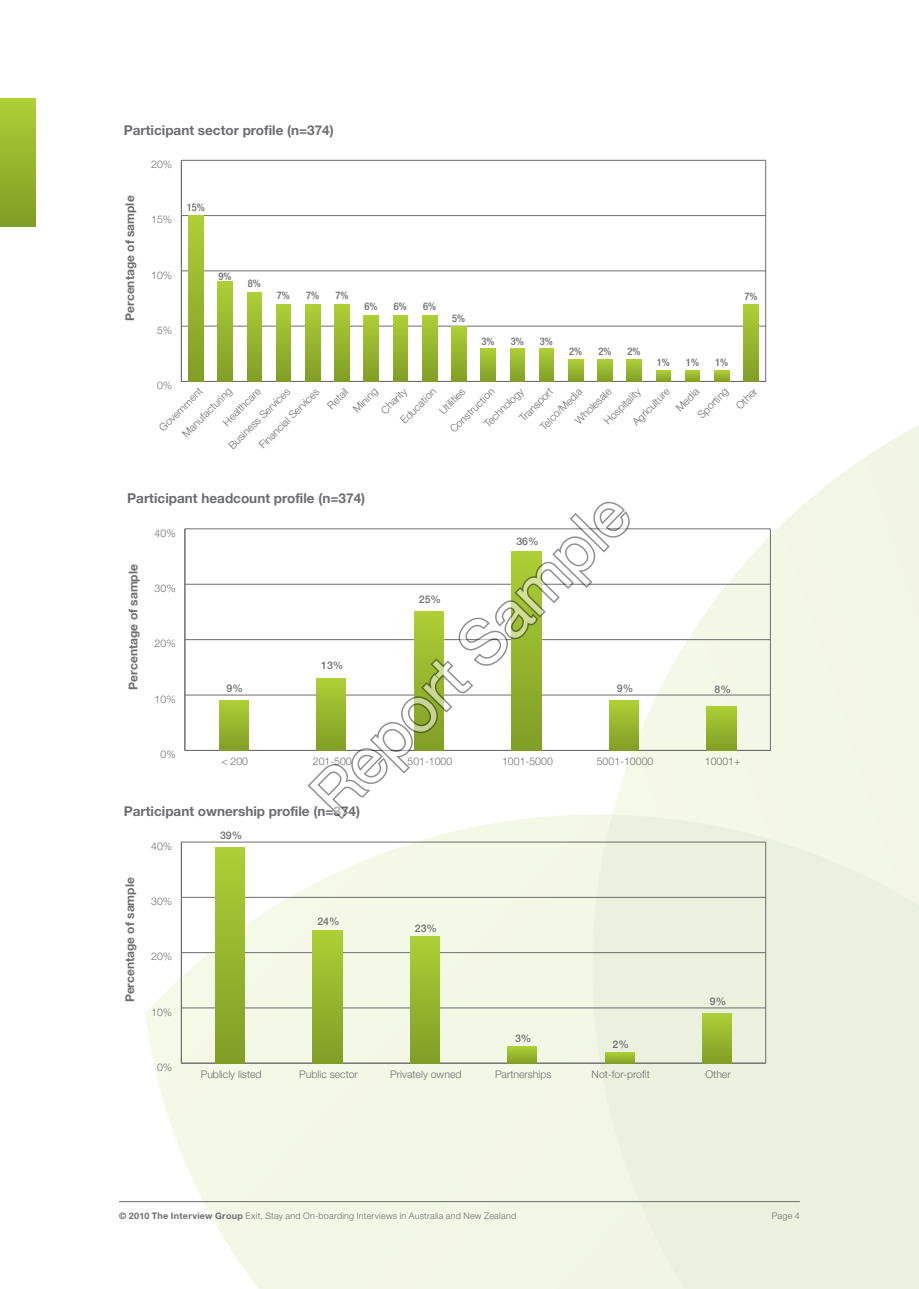
<style>
.page{position:relative;width:919px;height:1289px;background:#fff}
.page>*{position:absolute;margin:0;border:0;box-sizing:border-box;transform-origin:0 0}
.t1{font:63px "Helvetica Neue LT Pro";color:#fff}
.t2{font:700 13.5px "Helvetica Neue";color:#6c6d70}
.t3{font:700 12px "Helvetica Neue";color:#6c6d70}
.t4{font:300 10.5px "Helvetica Neue";color:#6c6d70}
.t5{font:500 condensed 10.5px "Helvetica Neue";color:#6c6d70}
.t6{font:500 10.5px "Helvetica Neue";color:#6c6d70}
.t7{font:300 9px "Helvetica Neue LT Pro";letter-spacing:.025em;color:#6c6d70}
.s1{font-weight:700}
</style>
<div class="page">
<svg style="left:145px;top:821px;width:447px;height:467px"></svg>
<svg style="left:633px;top:426px;width:285px;height:388px"></svg>
<div style="left:592px;top:814px;width:326px;height:474px;background:#ecf0de"></div>
<hr style="left:119px;top:1201px;width:680px;height:1px;background:#6c6d70">
<div style="left:0;top:99px;width:35px;height:127px;background:linear-gradient(to bottom,#adcf36,#819d26)"></div>
<hr style="left:765px;top:160px;width:1px;height:221px;background:#6c6d70">
<hr style="left:181px;top:160px;width:1px;height:221px;background:#6c6d70">
<hr style="left:181px;top:381px;width:584px;height:1px;background:#6c6d70">
<hr style="left:181px;top:326px;width:584px;height:1px;background:#6c6d70">
<hr style="left:181px;top:270px;width:584px;height:1px;background:#6c6d70">
<hr style="left:181px;top:215px;width:584px;height:1px;background:#6c6d70">
<hr style="left:181px;top:160px;width:584px;height:1px;background:#6c6d70">
<svg style="left:743px;top:304px;width:15px;height:77px"></svg>
<svg style="left:714px;top:370px;width:15px;height:11px"></svg>
<svg style="left:685px;top:370px;width:15px;height:11px"></svg>
<svg style="left:656px;top:370px;width:14px;height:11px"></svg>
<svg style="left:627px;top:359px;width:14px;height:22px"></svg>
<svg style="left:597px;top:359px;width:15px;height:22px"></svg>
<svg style="left:568px;top:359px;width:15px;height:22px"></svg>
<svg style="left:539px;top:348px;width:15px;height:33px"></svg>
<svg style="left:510px;top:348px;width:14px;height:33px"></svg>
<svg style="left:481px;top:348px;width:14px;height:33px"></svg>
<svg style="left:451px;top:326px;width:15px;height:55px"></svg>
<svg style="left:422px;top:315px;width:15px;height:66px"></svg>
<svg style="left:393px;top:315px;width:15px;height:66px"></svg>
<svg style="left:364px;top:315px;width:14px;height:66px"></svg>
<svg style="left:335px;top:304px;width:14px;height:77px"></svg>
<svg style="left:305px;top:304px;width:15px;height:77px"></svg>
<svg style="left:276px;top:304px;width:15px;height:77px"></svg>
<svg style="left:247px;top:293px;width:15px;height:88px"></svg>
<svg style="left:218px;top:282px;width:14px;height:99px"></svg>
<svg style="left:189px;top:215px;width:14px;height:166px;background:#97b62d"></svg>
<hr style="left:770px;top:529px;width:1px;height:221px;background:#6c6d70">
<hr style="left:184px;top:529px;width:1px;height:221px;background:#6c6d70">
<hr style="left:185px;top:750px;width:585px;height:1px;background:#6c6d70">
<hr style="left:185px;top:694px;width:585px;height:1px;background:#6c6d70">
<hr style="left:185px;top:639px;width:585px;height:1px;background:#6c6d70">
<hr style="left:185px;top:584px;width:585px;height:1px;background:#6c6d70">
<hr style="left:185px;top:528px;width:585px;height:1px;background:#6c6d70">
<div style="left:707px;top:706px;width:29px;height:44px;background:linear-gradient(to bottom,#aecf36,#83a026)"></div>
<div style="left:609px;top:700px;width:29px;height:50px;background:linear-gradient(to bottom,#aed036,#829f26)"></div>
<div style="left:219px;top:700px;width:29px;height:50px;background:linear-gradient(to bottom,#aed036,#829f26)"></div>
<hr style="left:765px;top:842px;width:1px;height:221px;background:#6c6d70">
<hr style="left:181px;top:842px;width:1px;height:221px;background:#6c6d70">
<hr style="left:181px;top:1062px;width:584px;height:1px;background:#6c6d70">
<hr style="left:181px;top:1007px;width:584px;height:1px;background:#6c6d70">
<hr style="left:181px;top:952px;width:584px;height:1px;background:#6c6d70">
<hr style="left:181px;top:897px;width:584px;height:1px;background:#6c6d70">
<hr style="left:181px;top:841px;width:584px;height:1px;background:#6c6d70">
<div style="left:702px;top:1013px;width:29px;height:50px;background:linear-gradient(to bottom,#aecf36,#839f26)"></div>
<svg style="left:605px;top:1052px;width:29px;height:11px"></svg>
<svg style="left:507px;top:1046px;width:30px;height:17px"></svg>
<div style="left:410px;top:936px;width:29px;height:127px;background:linear-gradient(to bottom,#aecf36,#819e26)"></div>
<div style="left:313px;top:930px;width:29px;height:133px;background:linear-gradient(to bottom,#aecf36,#819e26)"></div>
<div style="left:215px;top:847px;width:30px;height:216px;background:linear-gradient(to bottom,#aecf36,#819e26)"></div>
<svg style="left:305px;top:501px;width:328px;height:320px"></svg>
<p class="t2" style="left:124px;top:121px;width:211px">Participant sector profile (n=374)</p>
<p class="t3" style="left:122px;top:321px;width:127px;rotate:-90deg">Percentage of sample</p>
<p class="t4" style="left:151px;top:158px;width:23px">20%</p>
<p class="t4" style="left:151px;top:213px;width:23px">15%</p>
<p class="t5" style="left:187px;top:201px;width:20px">15%</p>
<p class="t4" style="left:151px;top:268px;width:23px">10%</p>
<p class="t4" style="left:157px;top:324px;width:17px">5%</p>
<p class="t5" style="left:218px;top:270px;width:15px">9%</p>
<p class="t5" style="left:248px;top:277px;width:15px">8%</p>
<p class="t5" style="left:277px;top:289px;width:15px">7%</p>
<p class="t5" style="left:306px;top:289px;width:15px">7%</p>
<p class="t5" style="left:335px;top:289px;width:15px">7%</p>
<p class="t5" style="left:364px;top:300px;width:15px">6%</p>
<p class="t5" style="left:394px;top:300px;width:15px">6%</p>
<p class="t5" style="left:423px;top:300px;width:15px">6%</p>
<p class="t5" style="left:452px;top:312px;width:15px">5%</p>
<p class="t5" style="left:481px;top:335px;width:15px">3%</p>
<p class="t5" style="left:510px;top:335px;width:15px">3%</p>
<p class="t5" style="left:540px;top:335px;width:15px">3%</p>
<p class="t5" style="left:569px;top:345px;width:15px">2%</p>
<p class="t5" style="left:598px;top:345px;width:15px">2%</p>
<p class="t5" style="left:627px;top:345px;width:15px">2%</p>
<p class="t5" style="left:744px;top:290px;width:15px">7%</p>
<p class="t5" style="left:656px;top:356px;width:15px">1%</p>
<p class="t5" style="left:686px;top:356px;width:15px">1%</p>
<p class="t5" style="left:715px;top:356px;width:15px">1%</p>
<p class="t4" style="left:157px;top:379px;width:17px">0%</p>
<p class="t4" style="left:256px;top:442px;width:82px;rotate:-45deg">Financial Services</p>
<p class="t4" style="left:324px;top:403px;width:26px;rotate:-45deg">Retail</p>
<p class="t4" style="left:350px;top:406px;width:31px;rotate:-45deg">Mining</p>
<p class="t4" style="left:378px;top:407px;width:33px;rotate:-45deg">Charity</p>
<p class="t4" style="left:516px;top:415px;width:44px;rotate:-45deg">Transport</p>
<p class="t4" style="left:156px;top:425px;width:58px;rotate:-45deg">Government</p>
<p class="t4" style="left:694px;top:412px;width:40px;rotate:-45deg">Sporting</p>
<p class="t4" style="left:733px;top:403px;width:27px;rotate:-45deg">Other</p>
<p class="t4" style="left:629px;top:419px;width:50px;rotate:-45deg">Agriculture</p>
<p class="t4" style="left:673px;top:404px;width:29px;rotate:-45deg">Media</p>
<p class="t4" style="left:537px;top:423px;width:56px;rotate:-45deg">Telco/Media</p>
<p class="t4" style="left:601px;top:418px;width:48px;rotate:-45deg">Hospitality</p>
<p class="t4" style="left:481px;top:421px;width:53px;rotate:-45deg">Technology</p>
<p class="t4" style="left:572px;top:418px;width:48px;rotate:-45deg">Wholesale</p>
<p class="t4" style="left:220px;top:419px;width:50px;rotate:-45deg">Healthcare</p>
<p class="t4" style="left:226px;top:443px;width:83px;rotate:-45deg">Business Services</p>
<p class="t4" style="left:398px;top:417px;width:47px;rotate:-45deg">Education</p>
<p class="t4" style="left:436px;top:407px;width:33px;rotate:-45deg">Utilities</p>
<p class="t4" style="left:447px;top:426px;width:59px;rotate:-45deg">Construction</p>
<p class="t4" style="left:180px;top:431px;width:66px;rotate:-45deg">Manufacturing</p>
<p class="t2" style="left:127px;top:490px;width:239px">ParticipantÊheadcountÊprofileÊ(n=374)</p>
<h1 class="t1" style="left:295px;top:777px;width:424px;rotate:-45deg">Report Sample</h1>
<p class="t4" style="left:155px;top:526px;width:23px">40%</p>
<p class="t6" style="left:516px;top:535px;width:24px">36%</p>
<p class="t3" style="left:126px;top:689px;width:127px;rotate:-90deg">PercentageÊofÊsample</p>
<p class="t4" style="left:155px;top:582px;width:23px">30%</p>
<p class="t6" style="left:419px;top:593px;width:24px">25%</p>
<p class="t4" style="left:155px;top:637px;width:23px">20%</p>
<p class="t6" style="left:321px;top:659px;width:24px">13%</p>
<p class="t6" style="left:226px;top:681px;width:18px">9%</p>
<p class="t6" style="left:617px;top:681px;width:18px">9%</p>
<p class="t6" style="left:714px;top:682px;width:18px">8%</p>
<p class="t4" style="left:155px;top:692px;width:23px">10%</p>
<p class="t4" style="left:160px;top:748px;width:17px">0%</p>
<p class="t4" style="left:221px;top:755px;width:28px">&lt; 200</p>
<p class="t4" style="left:313px;top:755px;width:40px">201-500</p>
<p class="t4" style="left:407px;top:755px;width:46px">501-1000</p>
<p class="t4" style="left:502px;top:755px;width:52px">1001-5000</p>
<p class="t4" style="left:596px;top:755px;width:58px">5001-10000</p>
<p class="t4" style="left:704px;top:755px;width:37px">10001+</p>
<p class="t2" style="left:124px;top:803px;width:238px">Participant ownership profile (n=374)</p>
<p class="t3" style="left:122px;top:1002px;width:127px;rotate:-90deg">Percentage of sample</p>
<p class="t4" style="left:151px;top:839px;width:23px">40%</p>
<p class="t4" style="left:151px;top:895px;width:23px">30%</p>
<p class="t4" style="left:151px;top:950px;width:23px">20%</p>
<p class="t4" style="left:151px;top:1005px;width:23px">10%</p>
<p class="t4" style="left:157px;top:1060px;width:17px">0%</p>
<p class="t6" style="left:220px;top:829px;width:24px">39%</p>
<p class="t6" style="left:317px;top:915px;width:24px">24%</p>
<p class="t6" style="left:415px;top:921px;width:24px">23%</p>
<p class="t6" style="left:515px;top:1031px;width:18px">3%</p>
<p class="t6" style="left:612px;top:1038px;width:18px">2%</p>
<p class="t6" style="left:709px;top:995px;width:18px">9%</p>
<p class="t4" style="left:201px;top:1068px;width:62px">Publicly listed</p>
<p class="t4" style="left:299px;top:1068px;width:60px">Public sector</p>
<p class="t4" style="left:390px;top:1068px;width:73px">Privately owned</p>
<p class="t4" style="left:495px;top:1068px;width:58px">Partnerships</p>
<p class="t4" style="left:591px;top:1068px;width:60px">Not-for-profit</p>
<p class="t4" style="left:705px;top:1068px;width:27px">Other</p>
<p class="t7" style="left:119px;top:1210px;width:398px"><span class="s1">© 2010 The Interview Group</span> Exit, Stay and On-boarding Interviews in Australia and New Zealand</p>
<p class="t7" style="left:771px;top:1210px;width:29px">Page 4</p>
</div>
